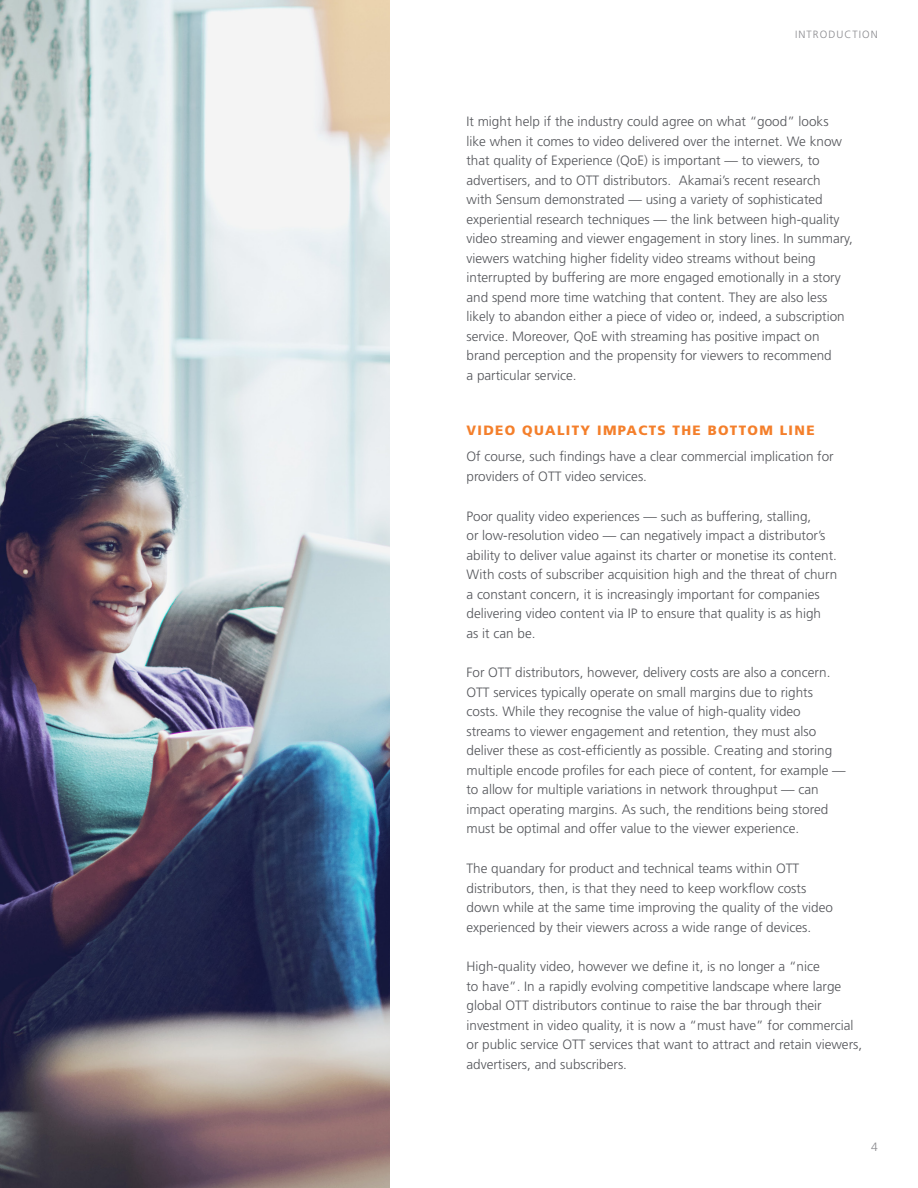
<style>
.page{position:relative;width:918px;height:1188px;background:#fff}
.page>*{position:absolute;margin:0;border:0;box-sizing:border-box;transform-origin:0 0}
.t1{font:300 13.5px/19.5px "Frutiger";color:#54555a}
.t2{font:900 13.5px "Frutiger";letter-spacing:.1em;color:#f47f2b}
.t3{font:300 12px "Frutiger";color:#8a8a8e}
.t4{font:300 10.5px "Frutiger";letter-spacing:.1em;color:#8a8a8e}
</style>
<div class="page">
<img style="left:0;top:0;width:389px;height:1188px">
<p class="t4" style="left:795px;top:28px;width:84px">INTRODUCTION</p>
<p class="t1" style="left:466px;top:112px;width:388px">It might help if the industry could agree on what “good” looks<br>like when it comes to video delivered over the internet. We know that quality of Experience (QoE) is important — to viewers, to advertisers, and to OTT distributors. Akamai’s recent research<br>with Sensum demonstrated — using a variety of sophisticated experiential research techniques — the link between high-quality video streaming and viewer engagement in story lines. In summary, viewers watching higher fidelity video streams without being interrupted by buffering are more engaged emotionally in a story and spend more time watching that content. They are also less likely to abandon either a piece of video or, indeed, a subscription service. Moreover, QoE with streaming has positive impact on brand perception and the propensity for viewers to recommend<br>a particular service.</p>
<p class="t2" style="left:466px;top:422px;width:350px">VIDEO QUALITY IMPACTS THE BOTTOM LINE</p>
<p class="t1" style="left:466px;top:447px;width:369px">Of course, such findings have a clear commercial implication for providers of OTT video services.</p>
<p class="t1" style="left:466px;top:506px;width:372px">Poor quality video experiences — such as buffering, stalling,<br>or low-resolution video — can negatively impact a distributor’s ability to deliver value against its charter or monetise its content.<br>With costs of subscriber acquisition high and the threat of churn a constant concern, it is increasingly important for companies delivering video content via IP to ensure that quality is as high<br>as it can be.</p>
<p class="t1" style="left:466px;top:663px;width:381px">For OTT distributors, however, delivery costs are also a concern.<br>OTT services typically operate on small margins due to rights costs. While they recognise the value of high-quality video streams to viewer engagement and retention, they must also deliver these as cost-efficiently as possible. Creating and storing multiple encode profiles for each piece of content, for example — to allow for multiple variations in network throughput — can impact operating margins. As such, the renditions being stored must be optimal and offer value to the viewer experience.</p>
<p class="t1" style="left:466px;top:859px;width:368px">The quandary for product and technical teams within OTT distributors, then, is that they need to keep workflow costs down while at the same time improving the quality of the video experienced by their viewers across a wide range of devices.</p>
<p class="t1" style="left:466px;top:957px;width:397px">High-quality video, however we define it, is no longer a “nice<br>to have”. In a rapidly evolving competitive landscape where large global OTT distributors continue to raise the bar through their investment in video quality, it is now a “must have” for commercial or public service OTT services that want to attract and retain viewers, advertisers, and subscribers.</p>
<p class="t3" style="left:871px;top:1140px;width:8px">4</p>
</div>
